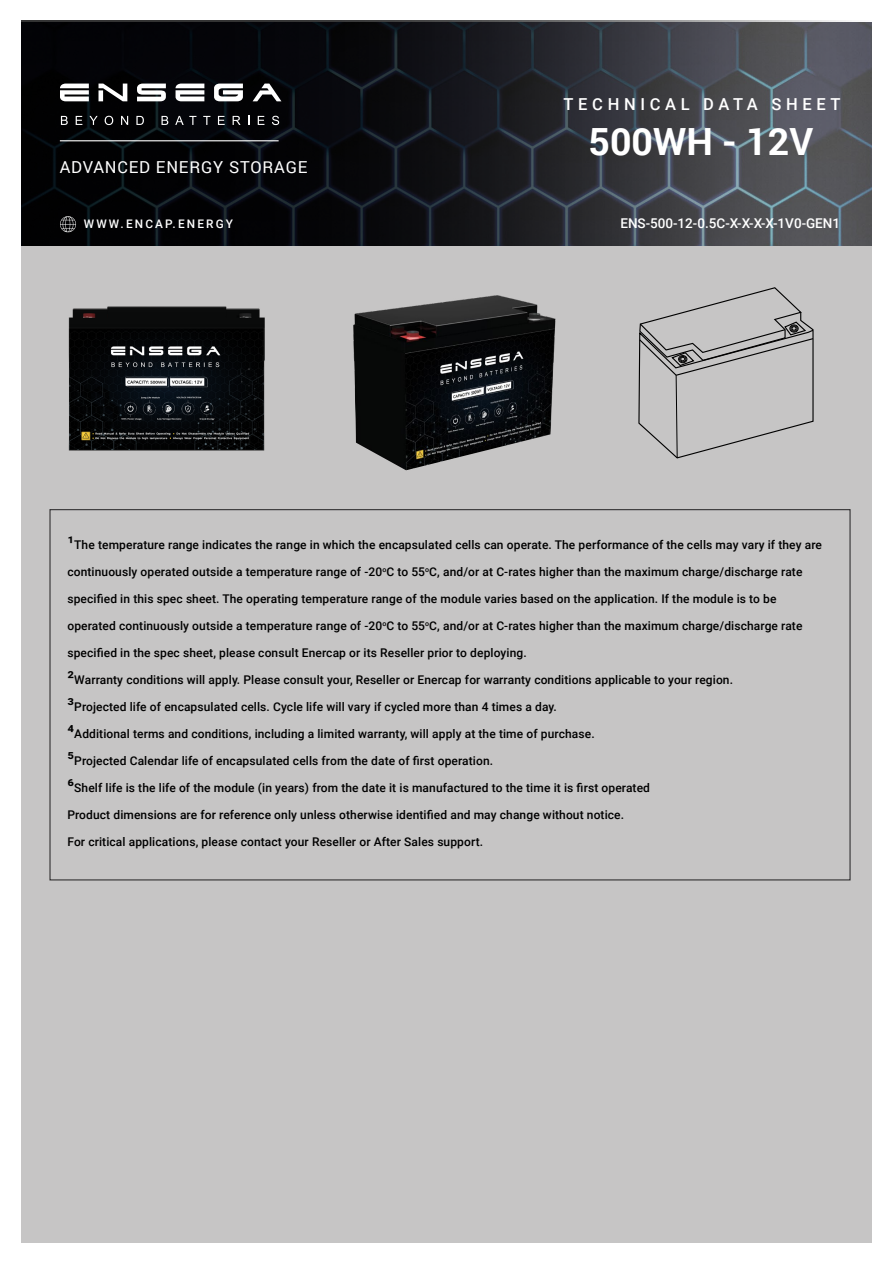
<style>
.page{position:relative;width:893px;height:1263px;background:#fff}
.page>*{position:absolute;margin:0;border:0;box-sizing:border-box;transform-origin:0 0}
.t1{font:700 37.5px "Roboto";color:#fff}
.t2{font:16.5px "Roboto";letter-spacing:.05em;color:#fff}
.t3{font:500 16.5px "Roboto";letter-spacing:.285em;color:#fff}
.t4{font:500 13.5px "Roboto";color:#fff}
.t5{font:500 12px "Roboto";letter-spacing:.01em;color:#000}
.t6{font:500 11.85px "Roboto";letter-spacing:.18em;color:#fff}
.s1{font-size:18px}
</style>
<div class="page">
<div style="left:21px;top:232px;width:851px;height:1010px;background:#c6c5c5"></div>
<svg style="left:21px;top:21px;width:851px;height:225px;background:#212227"></svg>
<svg style="left:59px;top:216px;width:17px;height:17px"></svg>
<img style="left:353px;top:295px;width:203px;height:175px">
<img style="left:68px;top:306px;width:197px;height:145px">
<svg style="left:638px;top:287px;width:176px;height:172px"></svg>
<hr style="left:60px;top:140px;width:219px;height:1px;background:#fff">
<svg style="left:60px;top:84px;width:29px;height:17px"></svg>
<svg style="left:99px;top:84px;width:28px;height:17px"></svg>
<svg style="left:137px;top:84px;width:29px;height:17px"></svg>
<svg style="left:176px;top:84px;width:28px;height:17px"></svg>
<svg style="left:214px;top:84px;width:29px;height:17px"></svg>
<svg style="left:253px;top:84px;width:28px;height:17px"></svg>
<svg style="left:61px;top:116px;width:7px;height:9px"></svg>
<svg style="left:76px;top:116px;width:6px;height:9px"></svg>
<svg style="left:89px;top:116px;width:9px;height:9px"></svg>
<svg style="left:105px;top:116px;width:8px;height:9px"></svg>
<svg style="left:121px;top:116px;width:7px;height:9px"></svg>
<svg style="left:136px;top:116px;width:8px;height:9px"></svg>
<svg style="left:162px;top:116px;width:6px;height:9px"></svg>
<svg style="left:175px;top:116px;width:21px;height:9px"></svg>
<svg style="left:203px;top:116px;width:7px;height:9px"></svg>
<svg style="left:218px;top:116px;width:7px;height:9px"></svg>
<svg style="left:233px;top:116px;width:8px;height:9px"></svg>
<svg style="left:258px;top:116px;width:6px;height:9px"></svg>
<svg style="left:272px;top:116px;width:7px;height:9px"></svg>
<h2 class="t2" style="left:60px;top:156px;width:249px">ADVANCED ENERGY STORAGE</h2>
<p class="t6" style="left:84px;top:216px;width:151px">WWW.ENCAP.ENERGY</p>
<h2 class="t3" style="left:564px;top:93px;width:278px">TECHNICAL DATA SHEET</h2>
<h1 class="t1" style="left:589px;top:115px;width:226px">500WH - 12V</h1>
<p class="t4" style="left:620px;top:214px;width:221px">ENS-500-12-0.5C-X-X-X-X-1V0-GEN1</p>
<p class="t5" style="left:67px;top:537px;width:756px"><span class="s1">¹</span>The temperature range indicates the range in which the encapsulated cells can operate. The performance of the cells may vary if they are</p>
<p class="t5" style="left:67px;top:564px;width:737px">continuously operated outside a temperature range of -20<sup>o</sup>C to 55<sup>o</sup>C, and/or at C-rates higher than the maximum charge/discharge rate</p>
<p class="t5" style="left:67px;top:591px;width:711px">specified in this spec sheet. The operating temperature range of the module varies based on the application. If the module is to be</p>
<p class="t5" style="left:67px;top:618px;width:737px">operated continuously outside a temperature range of -20<sup>o</sup>C to 55<sup>o</sup>C, and/or at C-rates higher than the maximum charge/discharge rate</p>
<p class="t5" style="left:67px;top:645px;width:461px">specified in the spec sheet, please consult Enercap or its Reseller prior to deploying.</p>
<p class="t5" style="left:67px;top:672px;width:667px"><span class="s1">²</span>Warranty conditions will apply. Please consult your, Reseller or Enercap for warranty conditions applicable to your region.</p>
<p class="t5" style="left:67px;top:699px;width:491px"><span class="s1">³</span>Projected life of encapsulated cells. Cycle life will vary if cycled more than 4 times a day.</p>
<p class="t5" style="left:67px;top:726px;width:529px"><span class="s1">4</span>Additional terms and conditions, including a limited warranty, will apply at the time of purchase.</p>
<p class="t5" style="left:67px;top:753px;width:427px"><span class="s1">5</span>Projected Calendar life of encapsulated cells from the date of first operation.</p>
<p class="t5" style="left:67px;top:780px;width:584px"><span class="s1">6</span>Shelf life is the life of the module (in years) from the date it is manufactured to the time it is first operated</p>
<p class="t5" style="left:67px;top:807px;width:558px">Product dimensions are for reference only unless otherwise identified and may change without notice.</p>
<p class="t5" style="left:67px;top:834px;width:417px">For critical applications, please contact your Reseller or After Sales support.</p>
</div>
